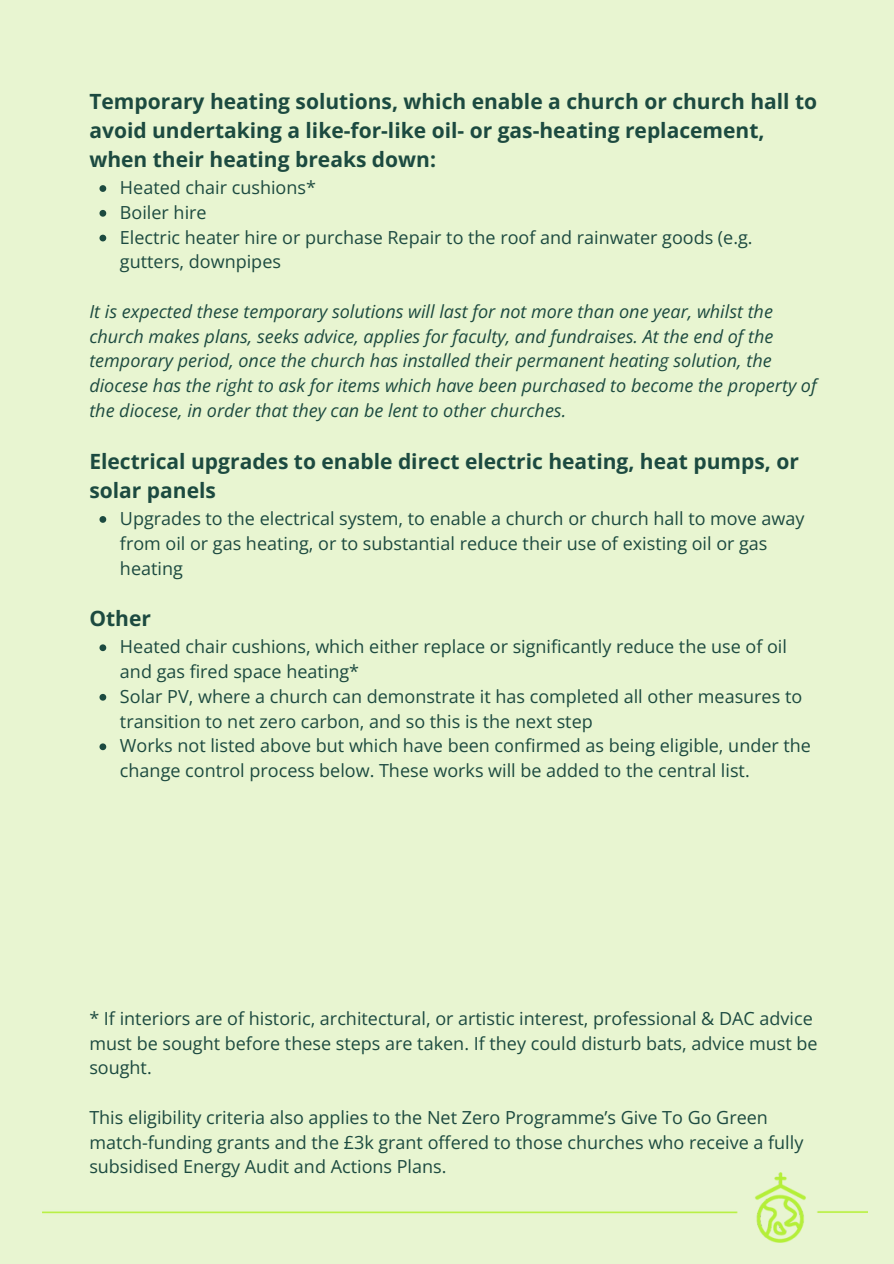
<style>
.page{position:relative;width:894px;height:1264px;background:#fff}
.page>*{position:absolute;margin:0;border:0;box-sizing:border-box;transform-origin:0 0}
.t1{font:700 21px/29.2px "Open Sans";color:#1c4a40}
.t2{font:18px/24.8px "Open Sans";color:#1c4a40}
.t3{font:italic 18px/24.8px "Open Sans";color:#1c4a40}
</style>
<div class="page">
<div style="left:0;top:0;width:893px;height:1263px;background:#e8f5d1"></div>
<img style="left:42px;top:1172px;width:825px;height:70px">
<svg style="left:99px;top:185px;width:7px;height:7px"></svg>
<svg style="left:99px;top:210px;width:7px;height:7px"></svg>
<svg style="left:99px;top:235px;width:7px;height:6px"></svg>
<svg style="left:99px;top:516px;width:7px;height:7px"></svg>
<svg style="left:99px;top:644px;width:7px;height:7px"></svg>
<svg style="left:99px;top:694px;width:7px;height:6px"></svg>
<svg style="left:99px;top:743px;width:7px;height:7px"></svg>
<p class="t1" style="left:89px;top:86px;width:729px">Temporary heating solutions, which enable a church or church hall to avoid undertaking a like-for-like oil- or gas-heating replacement, when their heating breaks down:</p>
<p class="t2" style="left:120px;top:175px;width:197px">Heated chair cushions*</p>
<p class="t2" style="left:120px;top:199px;width:88px">Boiler hire</p>
<p class="t2" style="left:120px;top:224px;width:634px">Electric heater hire or purchase Repair to the roof and rainwater goods (e.g. gutters, downpipes</p>
<h1 class="t3" style="left:89px;top:298px;width:728px">It is expected these temporary solutions will last for not more than one year, whilst the church makes plans, seeks advice, applies for faculty, and fundraises. At the end of the temporary period, once the church has installed their permanent heating solution, the diocese has the right to ask for items which have been purchased to become the property of the diocese, in order that they can be lent to other churches.</h1>
<p class="t1" style="left:89px;top:446px;width:710px">Electrical upgrades to enable direct electric heating, heat pumps, or solar panels</p>
<h1 class="t2" style="left:120px;top:505px;width:685px">Upgrades to the electrical system, to enable a church or church hall to move away from oil or gas heating, or to substantial reduce their use of existing oil or gas heating</h1>
<p class="t1" style="left:89px;top:603px;width:63px">Other</p>
<p class="t2" style="left:120px;top:634px;width:668px">Heated chair cushions, which either replace or significantly reduce the use of oil and gas fired space heating*</p>
<p class="t2" style="left:120px;top:683px;width:683px">Solar PV, where a church can demonstrate it has completed all other measures to transition to net zero carbon, and so this is the next step</p>
<p class="t2" style="left:120px;top:733px;width:692px">Works not listed above but which have been confirmed as being eligible, under the change control process below. These works will be added to the central list.</p>
<p class="t2" style="left:89px;top:1005px;width:729px">* If interiors are of historic, architectural, or artistic interest, professional &amp; DAC advice must be sought before these steps are taken. If they could disturb bats, advice must be sought.</p>
<p class="t2" style="left:89px;top:1104px;width:715px">This eligibility criteria also applies to the Net Zero Programme’s Give To Go Green match-funding grants and the £3k grant offered to those churches who receive a fully subsidised Energy Audit and Actions Plans.</p>
</div>
